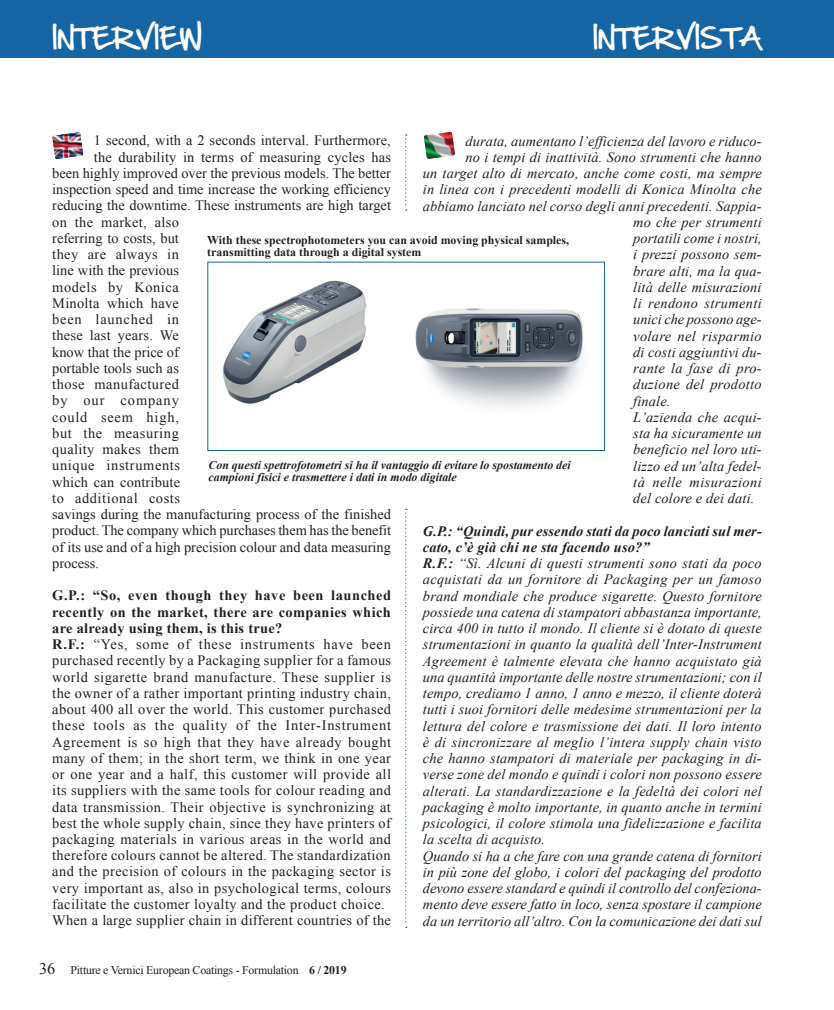
<style>
.page{position:relative;width:834px;height:1010px;background:#fff}
.page>*{position:absolute;margin:0;border:0;box-sizing:border-box;transform-origin:0 0}
.t1{font:25px "Hand Of Sean";color:#fff}
.t2{font:italic 14.38px/16.2px "Times New Roman";letter-spacing:.01em;color:#231f20}
.t3{font:14.38px/16.2px "Times New Roman";letter-spacing:.03em;color:#231f20}
.t4{font:14.38px "Times New Roman";color:#231f20}
.t5{font:14.38px "Times New Roman";letter-spacing:.005em;color:#231f20}
.t6{font:14.38px "Times New Roman";letter-spacing:-.005em;color:#231f20}
.t7{font:14.38px "Times New Roman";letter-spacing:.055em;color:#231f20}
.t8{font:italic 14.38px "Times New Roman";letter-spacing:.03em;color:#231f20}
.t9{font:14.38px "Times New Roman";letter-spacing:.01em;color:#231f20}
.t10{font:14.38px "Times New Roman";letter-spacing:.065em;color:#231f20}
.t11{font:italic 700 11.88px/12.5px "Times New Roman";color:#231f20}
.t12{font:700 11.88px/12.5px "Times New Roman";color:#231f20}
.t13{font:11.88px "Times New Roman";letter-spacing:-.02em;color:#231f20}
.s1{font-weight:700}
.s2{font-size:16.25px}
</style>
<div class="page">
<img style="left:52px;top:132px;width:31px;height:27px">
<img style="left:424px;top:132px;width:31px;height:27px">
<svg style="left:405px;top:134px;width:1px;height:77px"></svg>
<div style="left:0;top:0;width:833px;height:58px;background:#1565a5"></div>
<svg style="left:405px;top:509px;width:1px;height:419px"></svg>
<img style="left:222px;top:280px;width:145px;height:124px">
<div style="left:207px;top:262px;width:397px;height:189px;border:1px solid #1565a5"></div>
<img style="left:415px;top:308px;width:168px;height:100px">
<h1 class="t1" style="left:52px;top:16px;width:151px">INTERVIEW</h1>
<h1 class="t1" style="left:592px;top:16px;width:170px">INTERVISTA</h1>
<p class="t5" style="left:94px;top:131px;width:298px">1 second, with a 2 seconds interval. Furthermore,</p>
<p class="t3" style="left:94px;top:148px;width:298px">the durability in terms of measuring cycles has</p>
<p class="t4" style="left:52px;top:163px;width:340px">been highly improved over the previous models. The better</p>
<p class="t4" style="left:52px;top:180px;width:340px">inspection speed and time increase the working efficiency</p>
<p class="t4" style="left:52px;top:196px;width:340px">reducing the downtime. These instruments are high target</p>
<p class="t3" style="left:52px;top:213px;width:128px">on the market, also</p>
<p class="t4" style="left:52px;top:228px;width:128px">referring to costs, but</p>
<p class="t3" style="left:52px;top:246px;width:128px">they are always in</p>
<p class="t4" style="left:52px;top:261px;width:128px">line with the previous</p>
<p class="t3" style="left:52px;top:278px;width:128px">models by Konica</p>
<p class="t3" style="left:52px;top:295px;width:128px">Minolta which have</p>
<p class="t7" style="left:52px;top:309px;width:128px">been launched in</p>
<p class="t3" style="left:52px;top:327px;width:128px">these last years. We</p>
<p class="t4" style="left:52px;top:342px;width:128px">know that the price of</p>
<p class="t4" style="left:52px;top:358px;width:128px">portable tools such as</p>
<p class="t3" style="left:52px;top:376px;width:128px">those manufactured</p>
<p class="t10" style="left:52px;top:391px;width:128px">by our company</p>
<p class="t7" style="left:52px;top:407px;width:128px">could seem high,</p>
<p class="t3" style="left:52px;top:425px;width:128px">but the measuring</p>
<p class="t3" style="left:52px;top:441px;width:128px">quality makes them</p>
<p class="t3" style="left:52px;top:457px;width:129px">unique instruments</p>
<p class="t9" style="left:52px;top:472px;width:129px">which can contribute</p>
<p class="t3" style="left:52px;top:489px;width:129px">to additional costs</p>
<p class="t5" style="left:52px;top:504px;width:340px">savings during the manufacturing process of the finished</p>
<p class="t6" style="left:52px;top:521px;width:340px">product. The company which purchases them has the benefit</p>
<p class="t4" style="left:52px;top:537px;width:340px">of its use and of a high precision colour and data measuring</p>
<p class="t4" style="left:52px;top:553px;width:48px">process.</p>
<p class="t3" style="left:52px;top:587px;width:340px"><span class="s1">G.P.: “So, even though they have been launched recently on the market, there are companies which are already using them, is this true?<br>R.F.:</span> “Yes, some of these instruments have been purchased recently by a Packaging supplier for a famous world sigarette brand manufacture. These supplier is the owner of a rather important printing industry chain, about 400 all over the world. This customer purchased these tools as the quality of the Inter-Instrument Agreement is so high that they have already bought many of them; in the short term, we think in one year or one year and a half, this customer will provide all its suppliers with the same tools for colour reading and data transmission. Their objective is synchronizing at best the whole supply chain, since they have printers of packaging materials in various areas in the world and therefore colours cannot be altered. The standardization and the precision of colours in the packaging sector is very important as, also in psychological terms, colours facilitate the customer loyalty and the product choice.<br>When a large supplier chain in different countries of the</p>
<p class="t2" style="left:465px;top:132px;width:297px">durata, aumentano l’efficienza del lavoro e riduco-</p>
<p class="t2" style="left:465px;top:149px;width:298px">no i tempi di inattività. Sono strumenti che hanno</p>
<p class="t2" style="left:422px;top:165px;width:340px">un target alto di mercato, anche come costi, ma sempre</p>
<p class="t2" style="left:422px;top:181px;width:340px">in linea con i precedenti modelli di Konica Minolta che</p>
<p class="t2" style="left:422px;top:197px;width:340px">abbiamo lanciato nel corso degli anni precedenti. Sappia-</p>
<p class="t2" style="left:633px;top:214px;width:130px">mo che per strumenti</p>
<p class="t2" style="left:633px;top:230px;width:130px">portatili come i nostri,</p>
<p class="t2" style="left:633px;top:246px;width:130px">i prezzi possono sem-</p>
<p class="t2" style="left:633px;top:262px;width:130px">brare alti, ma la qua-</p>
<p class="t2" style="left:633px;top:278px;width:130px">lità delle misurazioni</p>
<p class="t2" style="left:633px;top:295px;width:130px">li rendono strumenti</p>
<p class="t2" style="left:633px;top:311px;width:130px">unici che possono age-</p>
<p class="t2" style="left:633px;top:327px;width:130px">volare nel risparmio</p>
<p class="t2" style="left:633px;top:343px;width:130px">di costi aggiuntivi du-</p>
<p class="t2" style="left:633px;top:360px;width:130px">rante la fase di pro-</p>
<p class="t2" style="left:633px;top:376px;width:130px">duzione del prodotto</p>
<p class="t2" style="left:633px;top:392px;width:39px">finale.</p>
<p class="t2" style="left:633px;top:408px;width:130px">L’azienda che acqui-</p>
<p class="t2" style="left:633px;top:425px;width:130px">sta ha sicuramente un</p>
<p class="t2" style="left:633px;top:441px;width:130px">beneficio nel loro uti-</p>
<p class="t2" style="left:633px;top:457px;width:130px">lizzo ed un’alta fedel-</p>
<p class="t8" style="left:633px;top:472px;width:130px">tà nelle misurazioni</p>
<p class="t2" style="left:633px;top:490px;width:123px">del colore e dei dati.</p>
<p class="t2" style="left:422px;top:522px;width:340px"><span class="s1">G.P.: “Quindi, pur essendo stati da poco lanciati sul mer&shy;cato, c’è già chi ne sta facendo uso?”<br>R.F.:</span> “Sì. Alcuni di questi strumenti sono stati da poco acquistati da un fornitore di Packaging per un famoso brand mondiale che produce sigarette. Questo fornitore possiede una catena di stampatori abbastanza importante, circa 400 in tutto il mondo. Il cliente si è dotato di queste strumentazioni in quanto la qualità dell’Inter-Instrument Agreement è talmente elevata che hanno acquistato già una quantità importante delle nostre strumentazioni; con il tempo, crediamo 1 anno, 1 anno e mezzo, il cliente doterà tutti i suoi fornitori delle medesime strumentazioni per la lettura del colore e trasmissione dei dati. Il loro intento è di sincronizzare al meglio l’intera supply chain visto che hanno stampatori di materiale per packaging in di&shy;verse zone del mondo e quindi i colori non possono essere alterati. La standardizzazione e la fedeltà dei colori nel packaging è molto importante, in quanto anche in termini psicologici, il colore stimola una fidelizzazione e facilita la scelta di acquisto.<br>Quando si ha a che fare con una grande catena di fornitori in più zone del globo, i colori del packaging del prodotto devono essere standard e quindi il controllo del confeziona&shy;mento deve essere fatto in loco, senza spostare il campione da un territorio all’altro. Con la comunicazione dei dati sul</p>
<p class="t12" style="left:207px;top:233px;width:363px">With these spectrophotometers you can avoid moving physical samples, transmitting data through a digital system</p>
<p class="t11" style="left:208px;top:458px;width:363px">Con questi spettrofotometri si ha il vantaggio di evitare lo spostamento dei campioni fisici e trasmettere i dati in modo digitale</p>
<p class="t13" style="left:39px;top:962px;width:309px"><span class="s2">36</span> Pitture e Vernici European Coatings - Formulation <span class="s1">6 / 2019</span></p>
</div>
